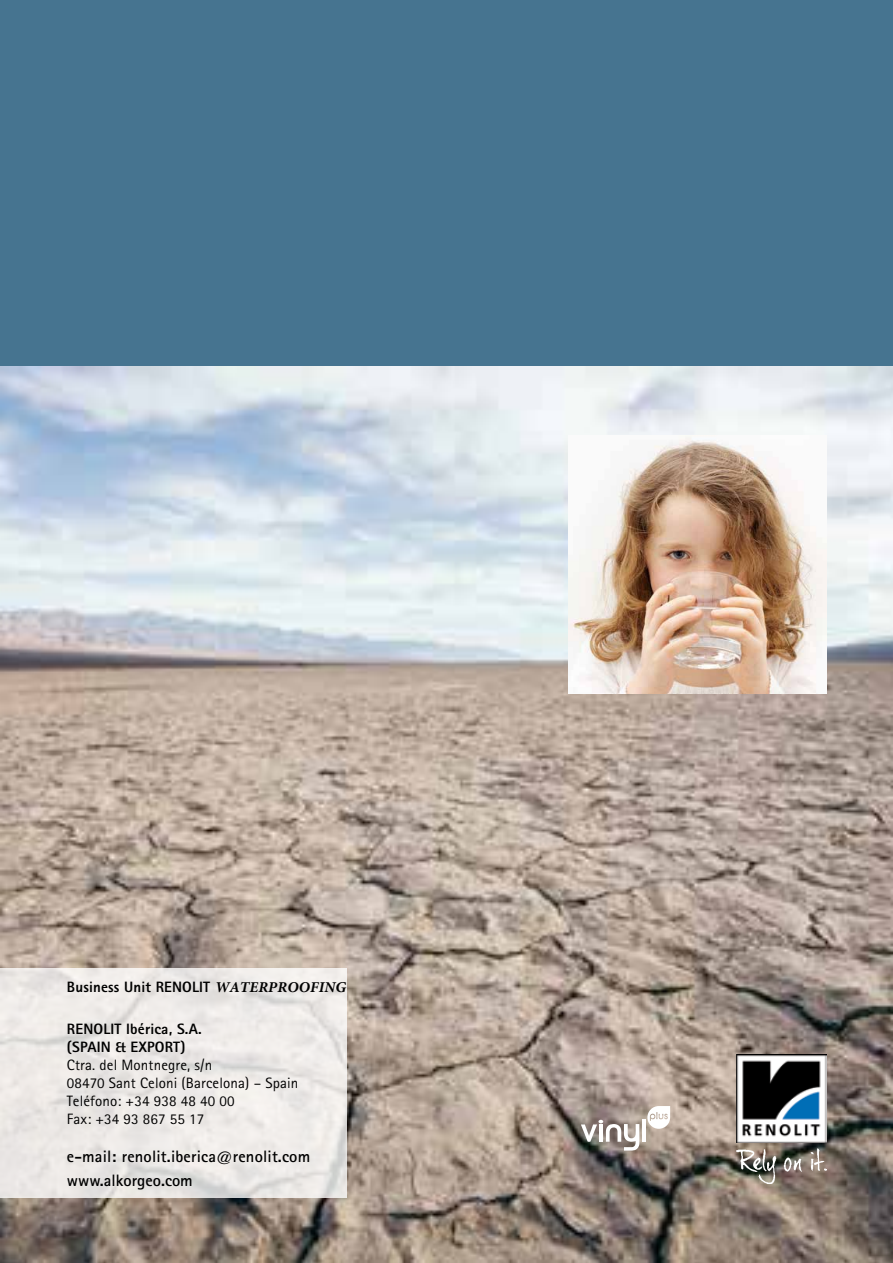
<style>
.page{position:relative;width:893px;height:1263px;background:#fff}
.page>*{position:absolute;margin:0;border:0;box-sizing:border-box;transform-origin:0 0}
.t1{font:700 16.5px/24px "Rotis Sans Serif";letter-spacing:.01em;color:#000}
.t2{font:15px/18px "Rotis Sans Serif";letter-spacing:.01em;color:#000}
.t3{font:800 15px/18px "Rotis Sans Serif";letter-spacing:.01em;color:#000}
.s1{font-family:"Adobe Arabic";font-weight:700;font-style:italic;font-size:21px}
</style>
<div class="page">
<div style="left:0;top:0;width:893px;height:370px;background:#467490"></div>
<img style="left:0;top:367px;width:893px;height:896px">
<svg style="left:0;top:968px;width:347px;height:230px;fill:#ede9e7"></svg>
<img style="left:569px;top:436px;width:257px;height:257px">
<img style="left:737px;top:1055px;width:89px;height:88px">
<img style="left:737px;top:1145px;width:89px;height:39px">
<svg style="left:647px;top:1106px;width:23px;height:23px"></svg>
<hr style="left:642px;top:1119px;width:4px;height:23px;background:#fff">
<svg style="left:581px;top:1120px;width:58px;height:30px"></svg>
<p class="t3" style="left:67px;top:978px;width:281px">Business Unit RENOLIT <span class="s1">WATERPROOFING</span></p>
<p class="t3" style="left:67px;top:1020px;width:136px">RENOLIT Ibérica, S.A. (SPAIN &amp; EXPORT)</p>
<p class="t2" style="left:67px;top:1056px;width:233px">Ctra. del Montnegre, s/n<br>08470 Sant Celoni (Barcelona) – Spain<br>Teléfono: +34 938 48 40 00<br>Fax: +34 93 867 55 17</p>
<p class="t1" style="left:67px;top:1144px;width:245px">e-mail: renolit.iberica@renolit.com www.alkorgeo.com</p>
</div>
